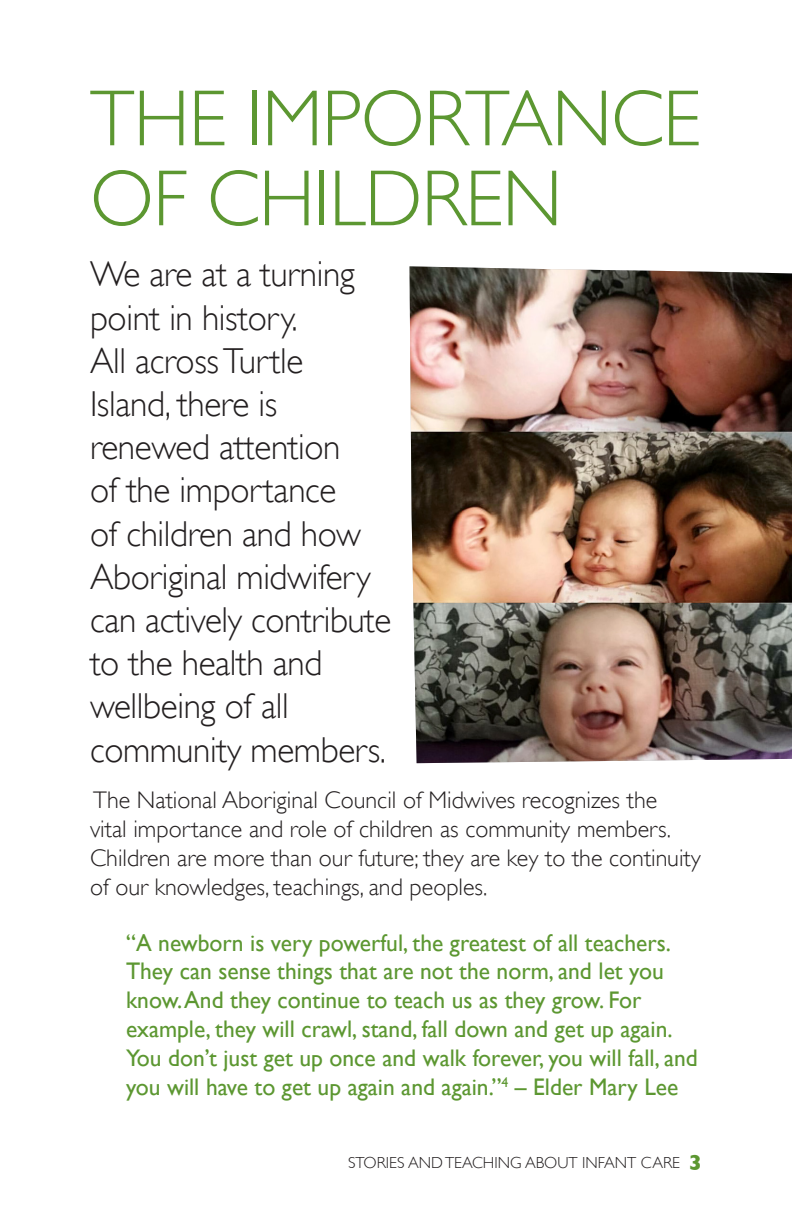
<style>
.page{position:relative;width:792px;height:1224px;background:#fff}
.page>*{position:absolute;margin:0;border:0;box-sizing:border-box;transform-origin:0 0}
.Header_1{font:300 80px/80px "Gill Sans";letter-spacing:-.01em;color:#5c9731}
.First_Words{font:300 36px/43.2px "Gill Sans";letter-spacing:-.01em;color:#231f20}
.White_Quote{font:24px/28.8px "Gill Sans";color:#5c9731}
.Body{font:300 24px/28.8px "Gill Sans";color:#231f20}
.Pull_Quote{font:300 16px "Gill Sans";color:#231f20}
.s1{font-weight:700;font-size:22px;color:#5c9731}
</style>
<div class="page">
<img style="left:410px;top:266px;width:382px;height:497px">
<p class="Header_1" style="left:90px;top:79px;width:612px">THE IMPORTANCE<br>OF CHILDREN</p>
<p class="First_Words" style="left:90px;top:253px;width:303px">We are at a turning point in history.<br>All across Turtle<br>Island, there is renewed attention<br>of the importance<br>of children and how<br>Aboriginal midwifery can actively contribute to the health and wellbeing of all community members.</p>
<p class="Body" style="left:90px;top:786px;width:612px">The National Aboriginal Council of Midwives recognizes the<br>vital importance and role of children as community members.<br>Children are more than our future; they are key to the continuity of our knowledges, teachings, and peoples.</p>
<p class="White_Quote" style="left:126px;top:928px;width:573px">“A newborn is very powerful, the greatest of all teachers.<br>They can sense things that are not the norm, and let you know. And they continue to teach us as they grow. For example, they will crawl, stand, fall down and get up again.<br>You don’t just get up once and walk forever, you will fall, and you will have to get up again and again.”<sup>4</sup> – Elder Mary Lee</p>
<p class="Pull_Quote" style="left:348px;top:1154px;width:355px">STORIES AND TEACHING ABOUT INFANT CARE <span class="s1">3</span></p>
</div>
